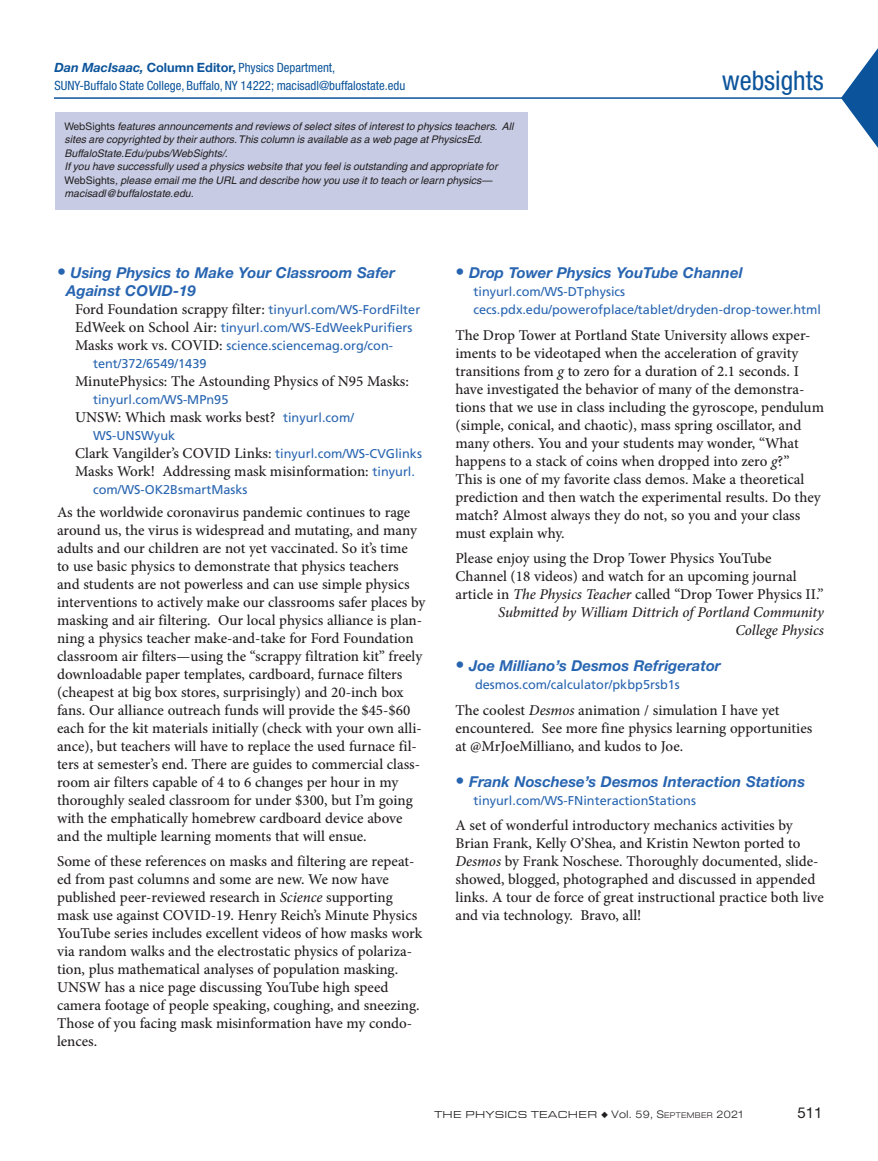
<style>
.page{position:relative;width:878px;height:1161px;background:#fff}
.page>*{position:absolute;margin:0;border:0;box-sizing:border-box;transform-origin:0 0}
.t1{font:condensed 27px "Helvetica Neue LT Std";color:#0b549b}
.body_-_no_indent{font:500 15px/18px "Minion Pro";color:#231f20}
.body_-_no_indent-2{font:italic 700 15px/18px "Helvetica Neue LT Std";color:#2865b1}
.body_-_no_indent-3{font:italic 500 15px/18px "Minion Pro";letter-spacing:-.01em;color:#231f20;text-align:right}
.t2{font:15px "Helvetica Neue LT Std";color:#231f20}
.body_-_no_indent-4{font:12.75px/18px "Frutiger";color:#2865b1}
.t3{font:condensed 12.75px/18px "Helvetica Neue LT Std";color:#0b549b}
.body{font:italic 10.5px/13.5px "Helvetica";color:#231f20}
.t4{font:10.5px "Eurostile Extended Roman DTC";letter-spacing:.03em;color:#231f20}
.s1{font-weight:700;font-style:italic;font-stretch:normal}
.s2{font-weight:700;font-stretch:normal}
.s3{font-family:"Helvetica Neue LT Std";font-style:normal}
.s4{font-style:normal}
.s5{font-size:18px}
.s6{font-family:"Frutiger";font-weight:400;font-size:12.75px;color:#2865b1}
.s7{font-family:"Minion Pro";font-weight:500;font-size:15px;color:#231f20}
.s8{font-style:italic}
.s9{font-family:"Helvetica Neue LT Std";font-weight:300;font-stretch:expanded}
.s10{font-family:"Helvetica Neue LT Std";font-weight:300;font-stretch:expanded;font-size:7.8px}
</style>
<div class="page">
<svg style="left:841px;top:48px;width:37px;height:100px"></svg>
<hr style="left:54px;top:97px;width:791px;height:2px;background:#0b549b">
<div style="left:56px;top:112px;width:472px;height:98px;background:#c7cce4"></div>
<p class="t3" style="left:54px;top:58px;width:352px"><span class="s1">Dan MacIsaac,</span> <span class="s2">Column Editor,</span> Physics Department,<br>SUNY-Buffalo State College, Buffalo, NY 14222; macisadl@buffalostate.edu</p>
<h1 class="t1" style="left:722px;top:65px;width:103px">websights</h1>
<p class="body" style="left:64px;top:119px;width:450px"><span class="s3">WebSights</span> features announcements and reviews of select sites of interest to physics teachers. All sites are copyrighted by their authors. This column is available as a web page at PhysicsEd.<br>BuffaloState.Edu/pubs/WebSights/.</p>
<p class="body" style="left:64px;top:160px;width:434px">If you have successfully used a physics website that you feel is outstanding and appropriate for<br><span class="s4">WebSights</span>, please email me the URL and describe how you use it to teach or learn physics— macisadl@buffalostate.edu.</p>
<p class="body_-_no_indent-2" style="left:66px;top:263px;width:330px;text-indent:-9px"><span class="s5">•</span> Using Physics to Make Your Classroom Safer<br>Against COVID-19</p>
<p class="body_-_no_indent" style="left:75px;top:300px;width:347px">Ford Foundation scrappy filter: <span class="s6">tinyurl.com/WS-FordFilter</span></p>
<p class="body_-_no_indent-4" style="left:75px;top:319px;width:339px"><span class="s7">EdWeek on School Air:</span> tinyurl.com/WS-EdWeekPurifiers</p>
<p class="body_-_no_indent-4" style="left:93px;top:337px;width:301px;text-indent:-18px"><span class="s7">Masks work vs. COVID:</span> science.sciencemag.org/con&shy;tent/372/6549/1439</p>
<p class="body_-_no_indent" style="left:75px;top:372px;width:335px">MinutePhysics: The Astounding Physics of N95 Masks:</p>
<p class="body_-_no_indent-4" style="left:93px;top:391px;width:137px">tinyurl.com/WS-MPn95</p>
<p class="body_-_no_indent" style="left:75px;top:408px;width:280px">UNSW: Which mask works best? <span class="s6">tinyurl.com/</span></p>
<p class="body_-_no_indent-4" style="left:93px;top:427px;width:84px">WS-UNSWyuk</p>
<p class="body_-_no_indent" style="left:75px;top:444px;width:348px">Clark Vangilder’s COVID Links: <span class="s6">tinyurl.com/WS-CVGlinks</span></p>
<p class="body_-_no_indent" style="left:75px;top:462px;width:341px">Masks Work! Addressing mask misinformation: <span class="s6">tinyurl.</span></p>
<p class="body_-_no_indent-4" style="left:93px;top:481px;width:156px">com/WS-OK2BsmartMasks</p>
<p class="body_-_no_indent" style="left:57px;top:503px;width:370px">As the worldwide coronavirus pandemic continues to rage around us, the virus is widespread and mutating, and many adults and our children are not yet vaccinated. So it’s time<br>to use basic physics to demonstrate that physics teachers<br>and students are not powerless and can use simple physics interventions to actively make our classrooms safer places by masking and air filtering. Our local physics alliance is plan&shy;ning a physics teacher make-and-take for Ford Foundation classroom air filters—using the “scrappy filtration kit” freely downloadable paper templates, cardboard, furnace filters (cheapest at big box stores, surprisingly) and 20-inch box fans. Our alliance outreach funds will provide the $45-$60 each for the kit materials initially (check with your own alli&shy;ance), but teachers will have to replace the used furnace fil&shy;ters at semester’s end. There are guides to commercial class&shy;room air filters capable of 4 to 6 changes per hour in my thoroughly sealed classroom for under $300, but I’m going with the emphatically homebrew cardboard device above and the multiple learning moments that will ensue.</p>
<p class="body_-_no_indent" style="left:57px;top:852px;width:367px">Some of these references on masks and filtering are repeat&shy;ed from past columns and some are new. We now have published peer-reviewed research in <span class="s8">Science</span> supporting mask use against COVID-19. Henry Reich’s Minute Physics YouTube series includes excellent videos of how masks work via random walks and the electrostatic physics of polariza&shy;tion, plus mathematical analyses of population masking.<br>UNSW has a nice page discussing YouTube high speed camera footage of people speaking, coughing, and sneezing.<br>Those of you facing mask misinformation have my condo&shy;lences.</p>
<p class="body_-_no_indent-2" style="left:455px;top:263px;width:288px"><span class="s5">•</span> Drop Tower Physics YouTube Channel</p>
<p class="body_-_no_indent-4" style="left:473px;top:283px;width:153px">tinyurl.com/WS-DTphysics</p>
<p class="body_-_no_indent-4" style="left:473px;top:301px;width:349px">cecs.pdx.edu/powerofplace/tablet/dryden-drop-tower.html</p>
<p class="body_-_no_indent" style="left:455px;top:326px;width:370px">The Drop Tower at Portland State University allows exper&shy;iments to be videotaped when the acceleration of gravity transitions from <span class="s8">g</span> to zero for a duration of 2.1 seconds. I have investigated the behavior of many of the demonstra&shy;tions that we use in class including the gyroscope, pendulum (simple, conical, and chaotic), mass spring oscillator, and many others. You and your students may wonder, “What happens to a stack of coins when dropped into zero <span class="s8">g</span>?”<br>This is one of my favorite class demos. Make a theoretical prediction and then watch the experimental results. Do they match? Almost always they do not, so you and your class must explain why.</p>
<p class="body_-_no_indent" style="left:455px;top:549px;width:369px">Please enjoy using the Drop Tower Physics YouTube<br>Channel (18 videos) and watch for an upcoming journal article in <span class="s8">The Physics Teacher</span> called “Drop Tower Physics II.”</p>
<p class="body_-_no_indent-3" style="left:498px;top:603px;width:327px">Submitted by William Dittrich of Portland Community<br>College Physics</p>
<p class="body_-_no_indent-2" style="left:455px;top:656px;width:267px"><span class="s5">•</span> Joe Milliano’s Desmos Refrigerator</p>
<p class="body_-_no_indent-4" style="left:475px;top:676px;width:206px">desmos.com/calculator/pkbp5rsb1s</p>
<p class="body_-_no_indent" style="left:455px;top:701px;width:358px">The coolest <span class="s8">Desmos</span> animation / simulation I have yet encountered. See more fine physics learning opportunities at @MrJoeMilliano, and kudos to Joe.</p>
<p class="body_-_no_indent-2" style="left:455px;top:772px;width:351px"><span class="s5">•</span> Frank Noschese’s Desmos Interaction Stations</p>
<p class="body_-_no_indent-4" style="left:473px;top:791px;width:224px">tinyurl.com/WS-FNinteractionStations</p>
<p class="body_-_no_indent" style="left:455px;top:816px;width:370px">A set of wonderful introductory mechanics activities by Brian Frank, Kelly O’Shea, and Kristin Newton ported to <span class="s8">Desmos</span> by Frank Noschese. Thoroughly documented, slide&shy;showed, blogged, photographed and discussed in appended links. A tour de force of great instructional practice both live and via technology. Bravo, all!</p>
<p class="t4" style="left:434px;top:1109px;width:310px">THE PHYSICS TEACHER ◆ <span class="s9">V</span><span class="s9">ol.</span> <span class="s9">59, S</span><span class="s10">EPTEMBER</span> <span class="s9">2021</span></p>
<p class="t2" style="left:797px;top:1104px;width:27px">511</p>
</div>
